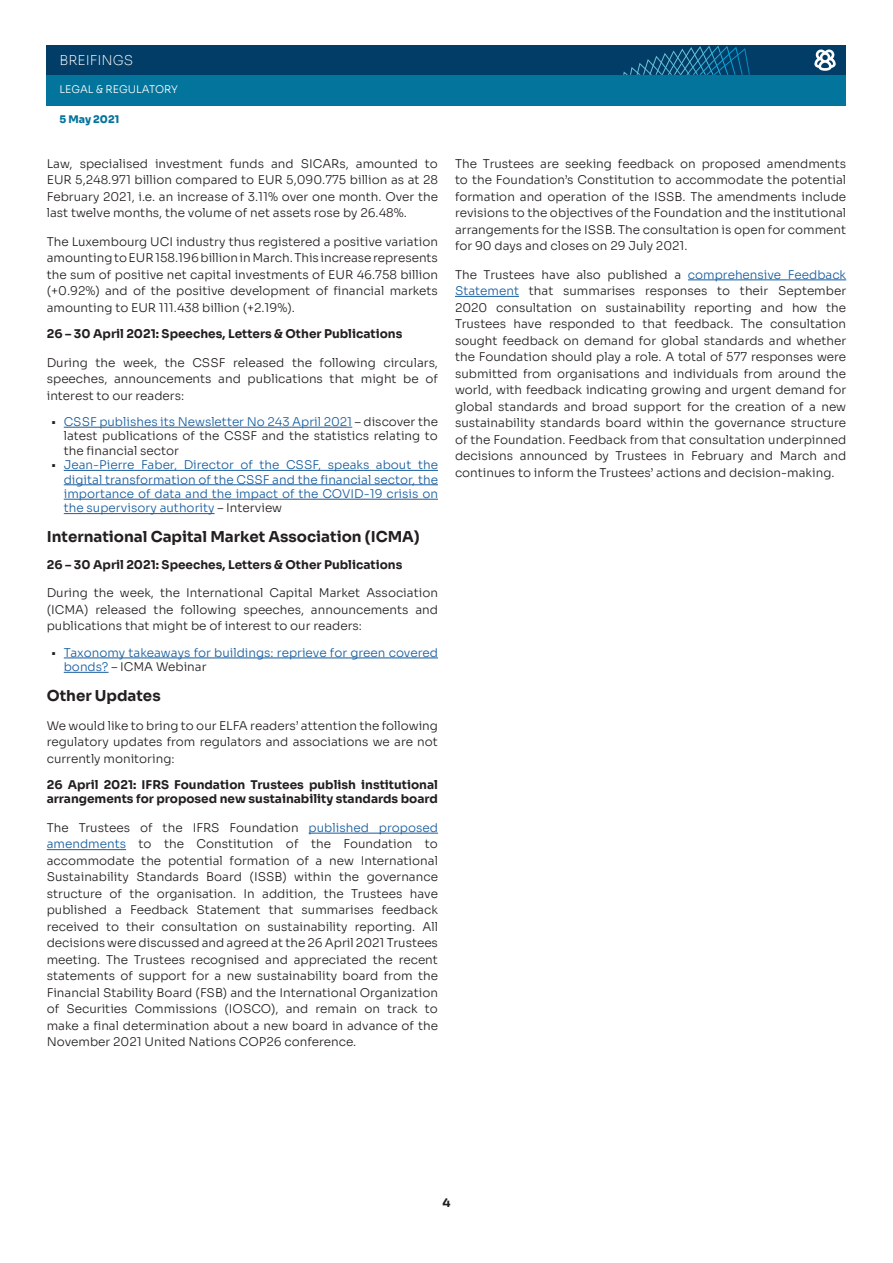
<style>
.page{position:relative;width:893px;height:1263px;background:#fff}
.page>*{position:absolute;margin:0;border:0;box-sizing:border-box;transform-origin:0 0}
.Briefings_Heading{font:700 15px "Sora";color:#231f20}
.t1{font:200 13.5px "Sora";color:#fff}
._05_1_BODYTEXT_01_So{font:300 12px/16.5px "Sora";color:#231f20;text-align:justify}
.t2{font:300 12px/14.4px "Sora";color:#175d9e;text-align:justify}
.Briefings_Subheading{font:700 12px/14.4px "Sora";color:#231f20}
._05_1_BODYTEXT_01_So-2{font:700 12px "Sora";color:#231f20}
.t3{font:300 10.5px "Sora";color:#fff}
.t4{font:800 10.5px "Sora";color:#03749c}
.s1{color:#175d9e}
.s2{color:#231f20}
</style>
<div class="page">
<div style="left:47px;top:45px;width:799px;height:30px;background:#023d67"></div>
<svg style="left:623px;top:45px;width:127px;height:30px"></svg>
<div style="left:47px;top:75px;width:799px;height:30px;background:#03749c"></div>
<hr style="left:64px;top:427px;width:288px;height:1px;background:#175d9e">
<hr style="left:64px;top:470px;width:374px;height:1px;background:#175d9e">
<hr style="left:64px;top:484px;width:374px;height:1px;background:#175d9e">
<hr style="left:64px;top:499px;width:374px;height:1px;background:#175d9e">
<hr style="left:64px;top:513px;width:151px;height:1px;background:#175d9e">
<hr style="left:64px;top:658px;width:374px;height:1px;background:#175d9e">
<hr style="left:64px;top:672px;width:45px;height:1px;background:#175d9e">
<hr style="left:309px;top:833px;width:129px;height:1px;background:#175d9e">
<hr style="left:47px;top:849px;width:79px;height:1px;background:#175d9e">
<hr style="left:688px;top:280px;width:158px;height:1px;background:#175d9e">
<hr style="left:455px;top:296px;width:64px;height:1px;background:#175d9e">
<svg style="left:814px;top:50px;width:22px;height:21px"></svg>
<p class="t1" style="left:60px;top:49px;width:75px">BREIFINGS</p>
<p class="t3" style="left:60px;top:81px;width:120px">LEGAL &amp; REGULATORY</p>
<p class="t4" style="left:60px;top:111px;width:61px">5 May 2021</p>
<p class="_05_1_BODYTEXT_01_So" style="left:47px;top:154px;width:393px">Law, specialised investment funds and SICARs, amounted to EUR 5,248.971 billion compared to EUR 5,090.775 billion as at 28<br>February 2021, i.e. an increase of 3.11% over one month. Over the last twelve months, the volume of net assets rose by 26.48%.</p>
<p class="_05_1_BODYTEXT_01_So" style="left:47px;top:232px;width:393px">The Luxembourg UCI industry thus registered a positive variation amounting to EUR 158.196 billion in March. This increase represents the sum of positive net capital investments of EUR 46.758 billion (+0.92%) and of the positive development of financial markets amounting to EUR 111.438 billion (+2.19%).</p>
<p class="Briefings_Subheading" style="left:47px;top:325px;width:357px">26 – 30 April 2021: Speeches, Letters &amp; Other Publications</p>
<p class="_05_1_BODYTEXT_01_So" style="left:47px;top:353px;width:393px">During the week, the CSSF released the following circulars, speeches, announcements and publications that might be of interest to our readers:</p>
<p class="_05_1_BODYTEXT_01_So" style="left:64px;top:413px;width:376px;line-height:14.4px;text-indent:-13px">• <span class="s1">CSSF publishes its Newsletter No 243 April 2021</span> – discover the latest publications of the CSSF and the statistics relating to the financial sector</p>
<p class="t2" style="left:64px;top:457px;width:376px;text-indent:-13px"><span class="s2">•</span> Jean-Pierre Faber, Director of the CSSF, speaks about the digital transformation of the CSSF and the financial sector, the importance of data and the impact of the COVID-19 crisis on the supervisory authority <span class="s2">– Interview</span></p>
<p class="Briefings_Heading" style="left:47px;top:525px;width:374px">International Capital Market Association (ICMA)</p>
<p class="Briefings_Subheading" style="left:47px;top:556px;width:357px">26 – 30 April 2021: Speeches, Letters &amp; Other Publications</p>
<p class="_05_1_BODYTEXT_01_So" style="left:47px;top:584px;width:393px">During the week, the International Capital Market Association (ICMA) released the following speeches, announcements and publications that might be of interest to our readers:</p>
<p class="t2" style="left:64px;top:644px;width:376px;text-indent:-13px"><span class="s2">•</span> Taxonomy takeaways for buildings: reprieve for green covered bonds? <span class="s2">– ICMA Webinar</span></p>
<p class="Briefings_Heading" style="left:47px;top:683px;width:115px">Other Updates</p>
<p class="_05_1_BODYTEXT_01_So" style="left:47px;top:716px;width:393px">We would like to bring to our ELFA readers’ attention the following regulatory updates from regulators and associations we are not currently monitoring:</p>
<p class="Briefings_Subheading" style="left:47px;top:776px;width:393px">26 April 2021: IFRS Foundation Trustees publish institutional arrangements for proposed new sustainability standards board</p>
<p class="_05_1_BODYTEXT_01_So" style="left:47px;top:818px;width:393px">The Trustees of the IFRS Foundation <span class="s1">published proposed amendments</span> to the Constitution of the Foundation to accommodate the potential formation of a new International Sustainability Standards Board (ISSB) within the governance structure of the organisation. In addition, the Trustees have published a Feedback Statement that summarises feedback received to their consultation on sustainability reporting. All decisions were discussed and agreed at the 26 April 2021 Trustees meeting. The Trustees recognised and appreciated the recent statements of support for a new sustainability board from the Financial Stability Board (FSB) and the International Organization of Securities Commissions (IOSCO), and remain on track to make a final determination about a new board in advance of the November 2021 United Nations COP26 conference.</p>
<p class="_05_1_BODYTEXT_01_So" style="left:455px;top:154px;width:393px">The Trustees are seeking feedback on proposed amendments to the Foundation’s Constitution to accommodate the potential formation and operation of the ISSB. The amendments include revisions to the objectives of the Foundation and the institutional arrangements for the ISSB. The consultation is open for comment for 90 days and closes on 29 July 2021.</p>
<p class="_05_1_BODYTEXT_01_So" style="left:455px;top:265px;width:393px">The Trustees have also published a <span class="s1">comprehensive Feedback Statement</span> that summarises responses to their September 2020 consultation on sustainability reporting and how the Trustees have responded to that feedback. The consultation sought feedback on demand for global standards and whether the Foundation should play a role. A total of 577 responses were submitted from organisations and individuals from around the world, with feedback indicating growing and urgent demand for global standards and broad support for the creation of a new sustainability standards board within the governance structure of the Foundation. Feedback from that consultation underpinned decisions announced by Trustees in February and March and continues to inform the Trustees’ actions and decision-making.</p>
<p class="_05_1_BODYTEXT_01_So-2" style="left:442px;top:1193px;width:10px">4</p>
</div>
